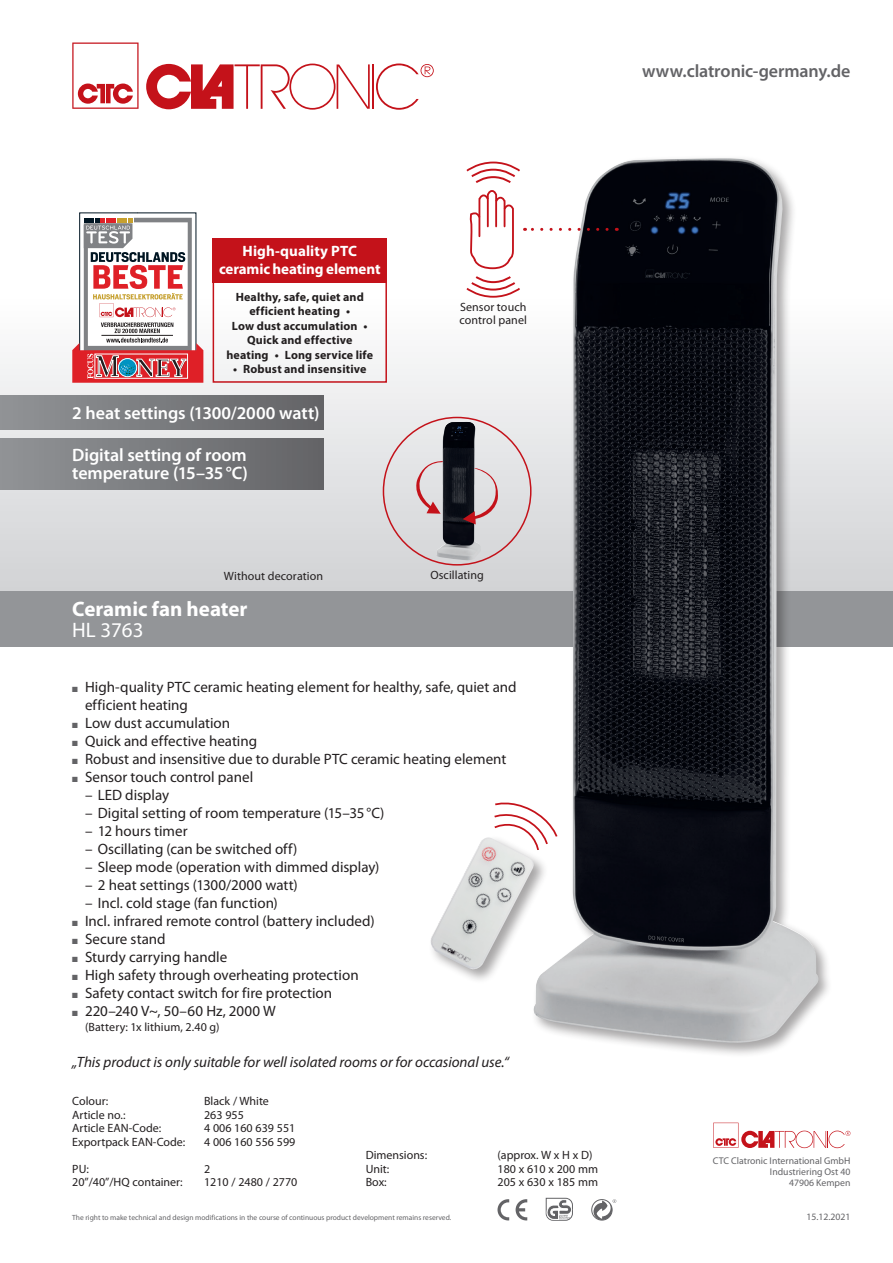
<style>
.page{position:relative;width:893px;height:1263px;background:#fff}
.page>*{position:absolute;margin:0;border:0;box-sizing:border-box;transform-origin:0 0}
.t1{font:700 21px "Myriad Pro";color:#fff}
.t2{font:21px "Myriad Pro";color:#fff}
.t3{font:600 18px/18px "Myriad Pro";letter-spacing:-.005em;color:#fff}
.t4{font:600 18px "Myriad Pro";letter-spacing:-.005em;color:#636366}
.t5{font:15px/18px "Myriad Pro";color:#231f20}
.t6{font:italic 15px "Myriad Pro";letter-spacing:-.005em;color:#231f20}
.t7{font:700 15px/18px "Myriad Pro";letter-spacing:-.005em;color:#fff;text-align:center}
.t8{font:12px/13.5px "Myriad Pro";color:#231f20}
.t9{font:700 12px/14.4px "Myriad Pro";letter-spacing:.01em;color:#231f20;text-align:center}
.t10{font:9.75px/11.2px "Myriad Pro";color:#636366;text-align:right}
.t11{font:7.5px "Myriad Pro";color:#636366}
.s1{color:#636366}
</style>
<div class="page">
<div style="left:0;top:298px;width:893px;height:293px;background:linear-gradient(to bottom,#fdfdfd,#d1d0d2)"></div>
<svg style="left:497px;top:1199px;width:12px;height:21px"></svg>
<svg style="left:516px;top:1199px;width:11px;height:21px"></svg>
<div style="left:591px;top:1199px;width:21px;height:21px;border:1px solid #636366;border-radius:50%"></div>
<svg style="left:593px;top:1199px;width:23px;height:21px"></svg>
<div style="left:0;top:591px;width:893px;height:55px;background:#939598"></div>
<svg style="left:546px;top:1198px;width:27px;height:23px"></svg>
<svg style="left:72px;top:43px;width:67px;height:66px"></svg>
<hr style="left:372px;top:64px;width:2px;height:45px;background:#c4121a">
<svg style="left:376px;top:63px;width:58px;height:47px"></svg>
<svg style="left:146px;top:64px;width:224px;height:46px"></svg>
<svg style="left:713px;top:1123px;width:137px;height:25px"></svg>
<img style="left:436px;top:422px;width:45px;height:138px">
<svg style="left:413px;top:452px;width:41px;height:62px;background:#beacb0"></svg>
<svg style="left:463px;top:467px;width:37px;height:57px;background:#b39ea2"></svg>
<img style="left:443px;top:422px;width:33px;height:63px">
<svg style="left:72px;top:212px;width:131px;height:171px"></svg>
<div style="left:531px;top:155px;width:302px;height:903px;background:#231f20;opacity:.4"></div>
<img style="left:534px;top:158px;width:284px;height:885px">
<div style="left:428px;top:835px;width:121px;height:149px;background:#231f20;opacity:.4"></div>
<img style="left:428px;top:837px;width:108px;height:134px">
<svg style="left:493px;top:800px;width:65px;height:52px"></svg>
<svg style="left:465px;top:161px;width:142px;height:138px"></svg>
<div style="left:213px;top:238px;width:174px;height:145px;border:2px solid #c4121a"></div>
<div style="left:213px;top:238px;width:174px;height:45px;background:#c4121a"></div>
<div style="left:0;top:438px;width:323px;height:51px;background:linear-gradient(to right,#919497,#636467)"></div>
<div style="left:0;top:395px;width:323px;height:34px;background:linear-gradient(to right,#919497,#636467)"></div>
<p class="t4" style="left:642px;top:60px;width:210px">www.clatronic-germany.de</p>
<p class="t7" style="left:219px;top:242px;width:163px">High-quality PTC ceramic heating element</p>
<p class="t9" style="left:226px;top:289px;width:148px">Healthy, safe, quiet and efficient heating •<br>Low dust accumulation •<br>Quick and effective heating • Long service life</p>
<p class="t9" style="left:233px;top:361px;width:135px">• Robust and insensitive</p>
<p class="t3" style="left:72px;top:404px;width:249px">2 heat settings (1300/2000 watt)</p>
<p class="t3" style="left:72px;top:446px;width:177px">Digital setting of room temperature (15–35°C)</p>
<p class="t8" style="left:224px;top:569px;width:101px">Without decoration</p>
<h1 class="t1" style="left:72px;top:595px;width:177px">Ceramic fan heater</h1>
<h1 class="t2" style="left:72px;top:617px;width:73px">HL 3763</h1>
<p class="t8" style="left:459px;top:300px;width:69px">Sensor touch control panel</p>
<p class="t8" style="left:430px;top:568px;width:55px">Oscillating</p>
<p class="t5" style="left:85px;top:677px;width:433px;text-indent:-13px"><span class="s1">■</span> High-quality PTC ceramic heating element for healthy, safe, quiet and efficient heating</p>
<p class="t5" style="left:72px;top:713px;width:159px"><span class="s1">■</span> Low dust accumulation</p>
<p class="t5" style="left:72px;top:731px;width:186px"><span class="s1">■</span> Quick and effective heating</p>
<p class="t5" style="left:72px;top:749px;width:436px"><span class="s1">■</span> Robust and insensitive due to durable PTC ceramic heating element</p>
<p class="t5" style="left:72px;top:767px;width:182px"><span class="s1">■</span> Sensor touch control panel</p>
<p class="t5" style="left:85px;top:785px;width:86px">– LED display</p>
<p class="t5" style="left:85px;top:803px;width:301px">– Digital setting of room temperature (15–35°C)</p>
<p class="t5" style="left:85px;top:821px;width:104px">– 12 hours timer</p>
<p class="t5" style="left:85px;top:839px;width:214px">– Oscillating (can be switched off)</p>
<p class="t5" style="left:85px;top:857px;width:296px">– Sleep mode (operation with dimmed display)</p>
<p class="t5" style="left:85px;top:875px;width:214px">– 2 heat settings (1300/2000 watt)</p>
<p class="t5" style="left:85px;top:893px;width:194px">– Incl. cold stage (fan function)</p>
<p class="t5" style="left:72px;top:911px;width:304px"><span class="s1">■</span> Incl. infrared remote control (battery included)</p>
<p class="t5" style="left:72px;top:929px;width:95px"><span class="s1">■</span> Secure stand</p>
<p class="t5" style="left:72px;top:947px;width:156px"><span class="s1">■</span> Sturdy carrying handle</p>
<p class="t5" style="left:72px;top:965px;width:288px"><span class="s1">■</span> High safety through overheating protection</p>
<p class="t5" style="left:72px;top:983px;width:261px"><span class="s1">■</span> Safety contact switch for fire protection</p>
<p class="t5" style="left:72px;top:1001px;width:205px"><span class="s1">■</span> 220–240 V~, 50–60 Hz, 2000 W</p>
<p class="t8" style="left:85px;top:1020px;width:136px">(Battery: 1x lithium, 2.40 g)</p>
<p class="t6" style="left:72px;top:1052px;width:438px">„This product is only suitable for well isolated rooms or for occasional use.“</p>
<p class="t8" style="left:72px;top:1094px;width:37px">Colour:</p>
<p class="t8" style="left:204px;top:1094px;width:66px">Black / White</p>
<p class="t8" style="left:72px;top:1108px;width:55px">Article no.:</p>
<p class="t8" style="left:204px;top:1108px;width:41px">263 955</p>
<p class="t8" style="left:72px;top:1121px;width:90px">Article EAN-Code:</p>
<p class="t8" style="left:204px;top:1121px;width:93px">4 006 160 639 551</p>
<p class="t8" style="left:72px;top:1135px;width:115px">Exportpack EAN-Code:</p>
<p class="t8" style="left:204px;top:1135px;width:93px">4 006 160 556 599</p>
<p class="t8" style="left:72px;top:1162px;width:18px">PU:</p>
<p class="t8" style="left:204px;top:1162px;width:8px">2</p>
<p class="t8" style="left:72px;top:1175px;width:112px">20”/40”/HQ container:</p>
<p class="t8" style="left:204px;top:1175px;width:95px">1210 / 2480 / 2770</p>
<p class="t8" style="left:366px;top:1148px;width:63px">Dimensions:</p>
<p class="t8" style="left:497px;top:1148px;width:97px">(approx. W x H x D)</p>
<p class="t8" style="left:366px;top:1162px;width:25px">Unit:</p>
<p class="t8" style="left:497px;top:1162px;width:102px">180 x 610 x 200 mm</p>
<p class="t8" style="left:366px;top:1175px;width:23px">Box:</p>
<p class="t8" style="left:497px;top:1175px;width:102px">205 x 630 x 185 mm</p>
<p class="t10" style="left:713px;top:1155px;width:139px">CTC Clatronic International GmbH<br>Industriering Ost 40<br>47906 Kempen</p>
<p class="t11" style="left:72px;top:1213px;width:381px">The right to make technical and design modifications in the course of continuous product development remains reserved.</p>
<p class="t10" style="left:806px;top:1211px;width:46px">15.12.2021</p>
</div>
